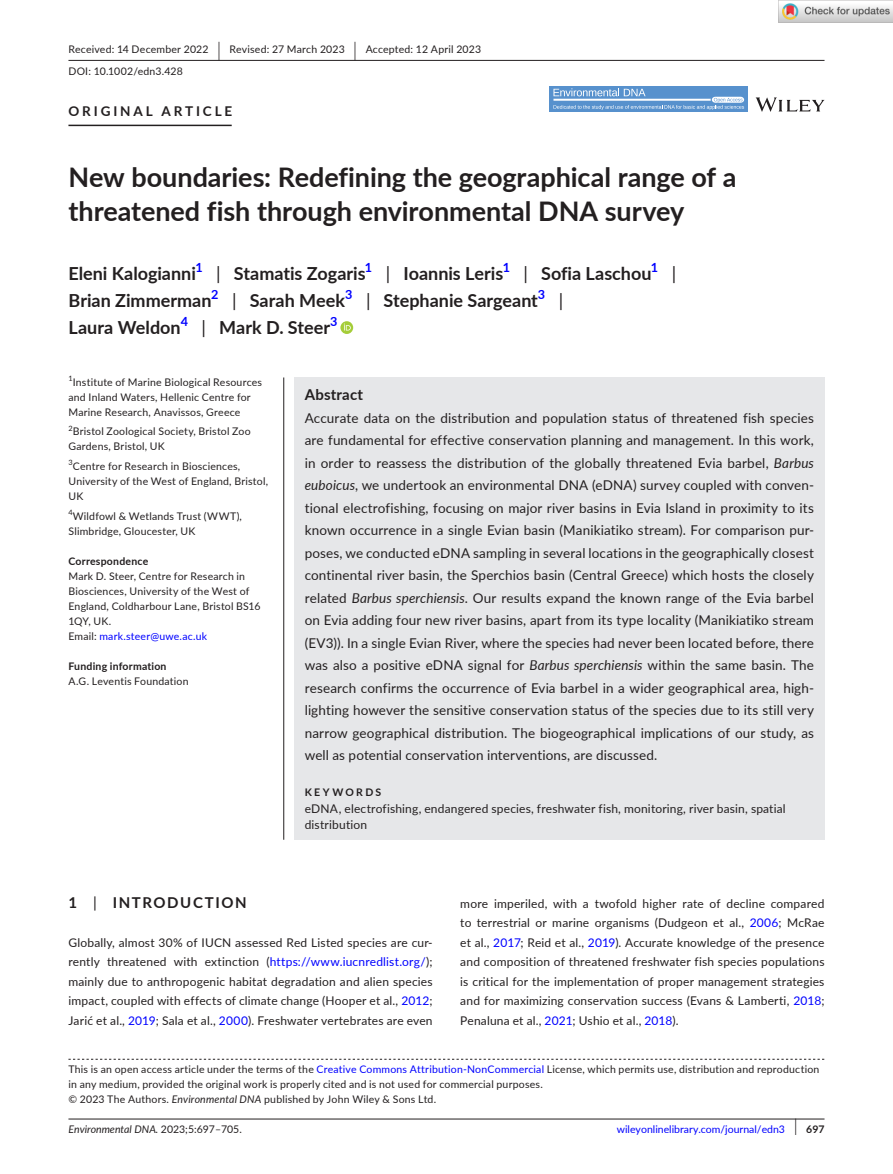
<style>
.page{position:relative;width:893px;height:1174px;background:#fff}
.page>*{position:absolute;margin:0;border:0;box-sizing:border-box;transform-origin:0 0}
.t1{font:700 27px/34.5px "Lato";color:#231f20}
.t2{font:700 18px "Lato";color:#231f20}
.t3{font:18px "Lato";color:#231f20}
.t4{font:700 15px "Lato";letter-spacing:.1em;color:#231f20}
.t5{font:700 15px "Lato";letter-spacing:.015em;color:#231f20}
.t6{font:13.5px/22.5px "Lato";letter-spacing:.01em;color:#231f20;text-align:justify}
.t7{font:700 13.5px "Lato";letter-spacing:.215em;color:#231f20}
.t8{font:700 12.6px "Lato";color:#00f}
.t9{font:12px/19.5px "Lato";letter-spacing:.015em;color:#231f20;text-align:justify}
.t10{font:10.5px/15px "Lato";letter-spacing:.02em;color:#231f20}
.t11{font:10.5px "Lato";color:#00f}
.t12{font:italic 10.5px "Lato";color:#231f20}
.t13{font:700 10.5px "Lato";letter-spacing:.02em;color:#231f20}
.t14{font:700 10.5px "Lato";letter-spacing:.22em;color:#231f20}
.t15{font:7.35px "Lato";color:#231f20}
.s1{font-size:19.65px}
.s2{font-weight:400}
.s3{color:#00f}
.s4{font-style:italic}
.s5{font-style:normal}
.s6{font-size:17.4px;color:#231f20}
.s7{font-weight:700;color:#231f20}
</style>
<div class="page">
<hr style="left:68px;top:1118px;width:756px;height:1px;background:#231f20">
<svg style="left:756px;top:97px;width:68px;height:15px"></svg>
<div style="left:549px;top:86px;width:199px;height:26px;background:#5791cd"></div>
<svg style="left:553px;top:88px;width:191px;height:22px"></svg>
<hr style="left:68px;top:60px;width:756px;height:1px;background:#231f20">
<hr style="left:68px;top:125px;width:164px;height:1px;background:#231f20">
<svg style="left:340px;top:321px;width:13px;height:13px"></svg>
<svg style="left:344px;top:323px;width:7px;height:7px"></svg>
<div style="left:294px;top:377px;width:530px;height:462px;background:#e6e7e9"></div>
<hr style="left:283px;top:377px;width:1px;height:462px;background:#231f20">
<svg style="left:68px;top:1058px;width:756px;height:1px"></svg>
<img style="left:779px;top:0;width:114px;height:23px">
<p class="t10" style="left:68px;top:38px;width:414px;line-height:21.8px">Received: 14 December 2022 <span class="s1">|</span> Revised: 27 March 2023 <span class="s1">|</span> Accepted: 12 April 2023<br>DOI: 10.1002/edn3.428</p>
<p class="t7" style="left:68px;top:101px;width:165px">ORIGINAL ARTICLE</p>
<h1 class="t1" style="left:68px;top:159px;width:669px">New boundaries: Redefining the geographical range of a threatened fish through environmental DNA survey</h1>
<h2 class="t2" style="left:68px;top:260px;width:129px">Eleni Kalogianni</h2>
<p class="t8" style="left:195px;top:258px;width:9px">1</p>
<h2 class="t2" style="left:216px;top:260px;width:151px"><span class="s2">|</span> Stamatis Zogaris</h2>
<p class="t8" style="left:365px;top:258px;width:9px">1</p>
<h2 class="t2" style="left:386px;top:260px;width:119px"><span class="s2">|</span> Ioannis Leris</h2>
<p class="t8" style="left:503px;top:258px;width:9px">1</p>
<h2 class="t2" style="left:523px;top:260px;width:129px"><span class="s2">|</span> Sofia Laschou</h2>
<p class="t8" style="left:651px;top:258px;width:9px">1</p>
<h2 class="t3" style="left:672px;top:260px;width:6px">|</h2>
<h2 class="t2" style="left:68px;top:287px;width:145px">Brian Zimmerman</h2>
<p class="t8" style="left:211px;top:285px;width:9px">2</p>
<h2 class="t2" style="left:232px;top:287px;width:115px"><span class="s2">|</span> Sarah Meek</h2>
<p class="t8" style="left:345px;top:285px;width:9px">3</p>
<h2 class="t2" style="left:366px;top:287px;width:173px"><span class="s2">|</span> Stephanie Sargeant</h2>
<p class="t8" style="left:538px;top:285px;width:9px">3</p>
<h2 class="t3" style="left:559px;top:287px;width:6px">|</h2>
<h2 class="t2" style="left:68px;top:314px;width:114px">Laura Weldon</h2>
<p class="t8" style="left:181px;top:312px;width:9px">4</p>
<h2 class="t2" style="left:202px;top:314px;width:130px"><span class="s2">|</span> Mark D. Steer</h2>
<p class="t8" style="left:330px;top:312px;width:9px">3</p>
<p class="t15" style="left:68px;top:373px;width:6px">1</p>
<p class="t10" style="left:68px;top:374px;width:195px;text-indent:4px">Institute of Marine Biological Resources and Inland Waters, Hellenic Centre for<br>Marine Research, Anavissos, Greece</p>
<p class="t10" style="left:68px;top:424px;width:184px"><sup>2</sup>Bristol Zoological Society, Bristol Zoo<br>Gardens, Bristol, UK</p>
<p class="t10" style="left:68px;top:458px;width:201px"><sup>3</sup>Centre for Research in Biosciences,<br>University of the West of England, Bristol,<br>UK</p>
<p class="t10" style="left:68px;top:508px;width:175px"><sup>4</sup>Wildfowl &amp; Wetlands Trust (WWT),<br>Slimbridge, Gloucester, UK</p>
<p class="t13" style="left:68px;top:553px;width:81px">Correspondence</p>
<p class="t10" style="left:68px;top:568px;width:194px">Mark D. Steer, Centre for Research in<br>Biosciences, University of the West of<br>England, Coldharbour Lane, Bristol BS16<br>1QY, UK.<br>Email: <span class="s3">mark.steer@uwe.ac.uk</span></p>
<p class="t13" style="left:68px;top:658px;width:100px">Funding information</p>
<p class="t10" style="left:68px;top:673px;width:122px">A.G. Leventis Foundation</p>
<p class="t5" style="left:305px;top:383px;width:60px">Abstract</p>
<p class="t6" style="left:305px;top:406px;width:511px">Accurate data on the distribution and population status of threatened fish species are fundamental for effective conservation planning and management. In this work, in order to reassess the distribution of the globally threatened Evia barbel, <span class="s4">Barbus euboicus</span>, we undertook an environmental DNA (eDNA) survey coupled with conven&shy;tional electrofishing, focusing on major river basins in Evia Island in proximity to its known occurrence in a single Evian basin (Manikiatiko stream). For comparison pur&shy;poses, we conducted eDNA sampling in several locations in the geographically closest continental river basin, the Sperchios basin (Central Greece) which hosts the closely related <span class="s4">Barbus sperchiensis</span>. Our results expand the known range of the Evia barbel on Evia adding four new river basins, apart from its type locality (Manikiatiko stream (EV3)). In a single Evian River, where the species had never been located before, there was also a positive eDNA signal for <span class="s4">Barbus sperchiensis</span> within the same basin. The research confirms the occurrence of Evia barbel in a wider geographical area, high&shy;lighting however the sensitive conservation status of the species due to its still very narrow geographical distribution. The biogeographical implications of our study, as well as potential conservation interventions, are discussed.</p>
<p class="t14" style="left:305px;top:784px;width:78px">KEYWORDS</p>
<p class="t9" style="left:305px;top:799px;width:482px;line-height:16.5px">eDNA, electrofishing, endangered species, freshwater fish, monitoring, river basin, spatial distribution</p>
<p class="t4" style="left:68px;top:891px;width:180px">1 <span class="s2">|</span> INTRODUCTION</p>
<p class="t9" style="left:68px;top:932px;width:366px">Globally, almost 30% of IUCN assessed Red Listed species are cur&shy;rently threatened with extinction (<span class="s3">https://www.iucnredlist.org/</span>); mainly due to anthropogenic habitat degradation and alien species impact, coupled with effects of climate change (Hooper et al., <span class="s3">2012</span>; Jarić et al., <span class="s3">2019</span>; Sala et al., <span class="s3">2000</span>). Freshwater vertebrates are even</p>
<p class="t9" style="left:460px;top:893px;width:366px">more imperiled, with a twofold higher rate of decline compared to terrestrial or marine organisms (Dudgeon et al., <span class="s3">2006</span>; McRae et al., <span class="s3">2017</span>; Reid et al., <span class="s3">2019</span>). Accurate knowledge of the presence and composition of threatened freshwater fish species populations is critical for the implementation of proper management strategies and for maximizing conservation success (Evans &amp; Lamberti, <span class="s3">2018</span>; Penaluna et al., <span class="s3">2021</span>; Ushio et al., <span class="s3">2018</span>).</p>
<p class="t10" style="left:68px;top:1061px;width:752px">This is an open access article under the terms of the <span class="s3">Creative Commons Attribution-NonCommercial</span> License, which permits use, distribution and reproduction in any medium, provided the original work is properly cited and is not used for commercial purposes.<br>© 2023 The Authors. <span class="s4">Environmental DNA</span> published by John Wiley &amp; Sons Ltd.</p>
<p class="t12" style="left:68px;top:1121px;width:175px">Environmental DNA. <span class="s5">2023;5:697–705.</span></p>
<p class="t11" style="left:617px;top:1121px;width:209px">wileyonlinelibrary.com/journal/edn3 <span class="s6">|</span> <span class="s7">697</span></p>
</div>
